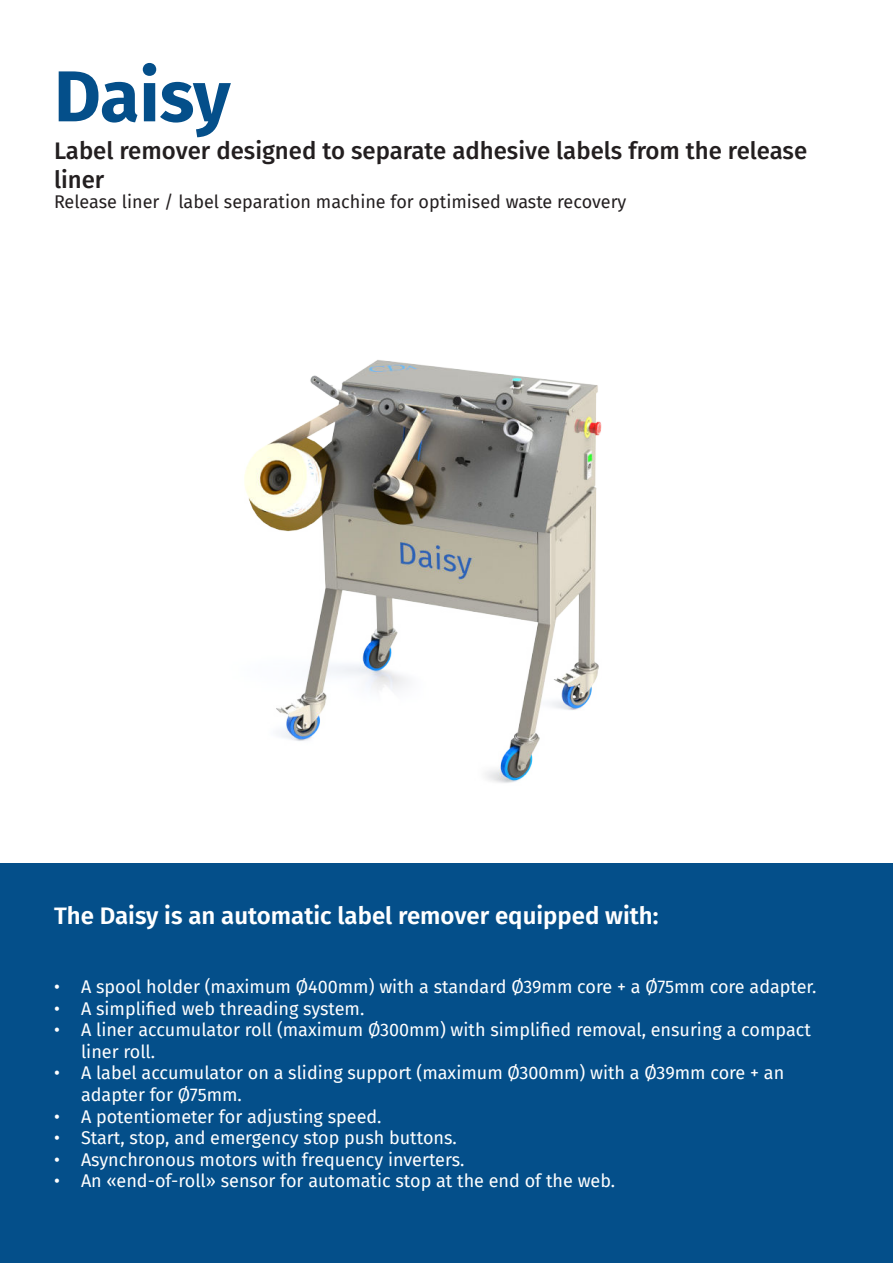
<style>
.page{position:relative;width:893px;height:1263px;background:#fff}
.page>*{position:absolute;margin:0;border:0;box-sizing:border-box;transform-origin:0 0}
.t1{font:700 72px "Fira Sans";letter-spacing:-.005em;color:#044f8a}
.t2{font:500 24px/28.8px "Fira Sans";color:#231f20}
.t3{font:600 24px "Fira Sans";color:#fff}
.t4{font:18px/21.6px "Fira Sans";color:#fff}
.t5{font:18px "Fira Sans";color:#231f20}
</style>
<div class="page">
<div style="left:0;top:863px;width:893px;height:400px;background:#044f8a"></div>
<img style="left:244px;top:360px;width:358px;height:423px">
<h1 class="t1" style="left:54px;top:46px;width:178px">Daisy</h1>
<h2 class="t2" style="left:54px;top:136px;width:755px">Label remover designed to separate adhesive labels from the release liner</h2>
<p class="t5" style="left:54px;top:189px;width:574px">Release liner / label separation machine for optimised waste recovery</p>
<h2 class="t3" style="left:54px;top:899px;width:606px">The Daisy is an automatic label remover equipped with:</h2>
<p class="t4" style="left:54px;top:976px;width:764px">• A spool holder (maximum Ø400mm) with a standard Ø39mm core + a Ø75mm core adapter.</p>
<p class="t4" style="left:54px;top:997px;width:312px">• A simplified web threading system.</p>
<p class="t4" style="left:81px;top:1019px;width:731px;text-indent:-27px">• A liner accumulator roll (maximum Ø300mm) with simplified removal, ensuring a compact liner roll.</p>
<p class="t4" style="left:81px;top:1062px;width:705px;text-indent:-27px">• A label accumulator on a sliding support (maximum Ø300mm) with a Ø39mm core + an adapter for Ø75mm.</p>
<p class="t4" style="left:54px;top:1105px;width:329px">• A potentiometer for adjusting speed.</p>
<p class="t4" style="left:54px;top:1127px;width:404px">• Start, stop, and emergency stop push buttons.</p>
<p class="t4" style="left:54px;top:1149px;width:412px">• Asynchronous motors with frequency inverters.</p>
<p class="t4" style="left:54px;top:1170px;width:563px">• An «end-of-roll» sensor for automatic stop at the end of the web.</p>
</div>
